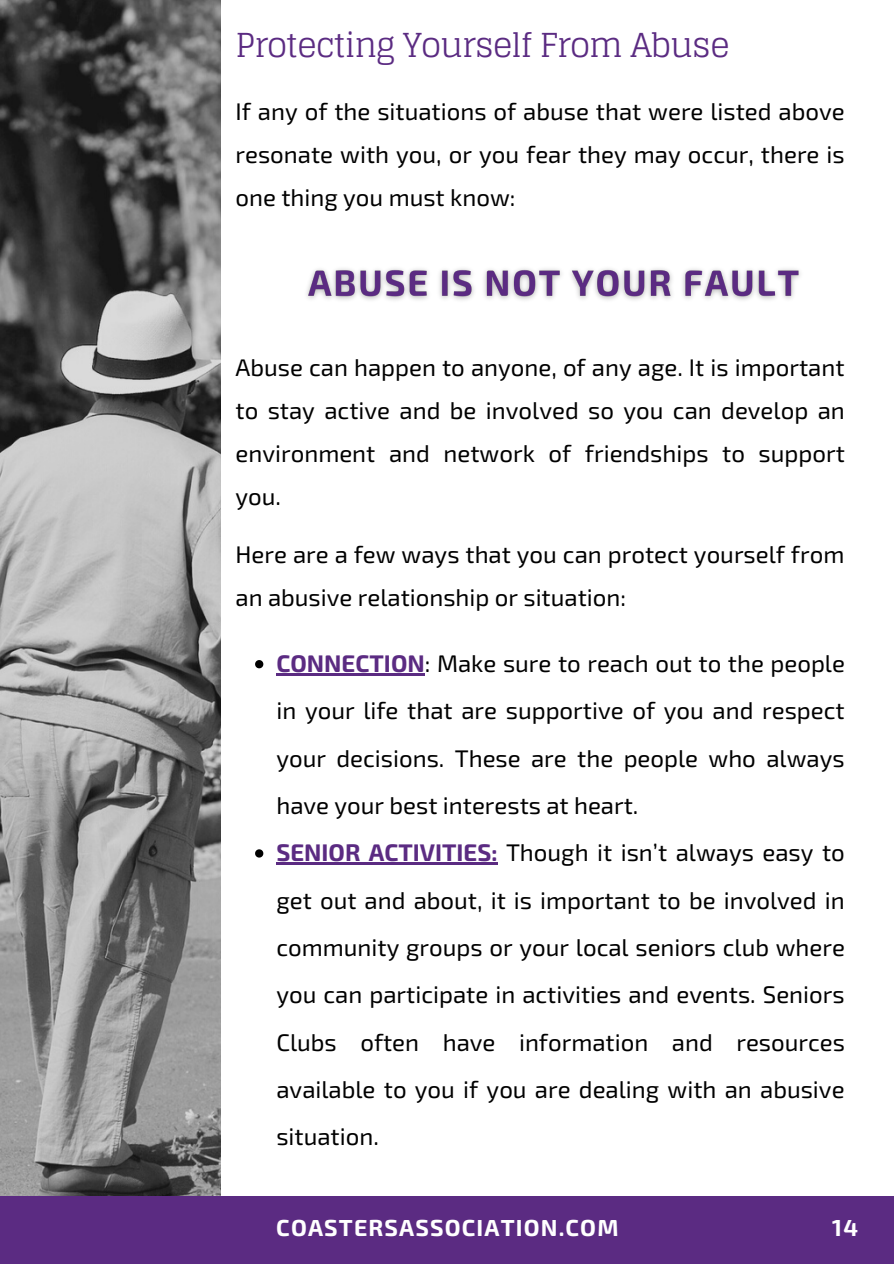
<style>
.page{position:relative;width:894px;height:1264px;background:#fff}
.page>*{position:absolute;margin:0;border:0;box-sizing:border-box;transform-origin:0 0}
.t1{font:33px "Glegoo";letter-spacing:-.03em;color:#5b2b82}
.t2{font:24px/47.2px "Exo 2";color:#000;text-align:justify}
.t3{font:700 23.25px "Exo 2";letter-spacing:.05em;color:#fff}
.s1{font-weight:700;color:#5b2b82}
</style>
<div class="page">
<svg style="left:255px;top:660px;width:8px;height:8px"></svg>
<hr style="left:276px;top:673px;width:148px;height:3px;background:#5b2b82">
<svg style="left:255px;top:849px;width:8px;height:8px"></svg>
<hr style="left:276px;top:862px;width:221px;height:3px;background:#5b2b82">
<img style="left:0;top:0;width:220px;height:1196px">
<div style="left:0;top:1196px;width:893px;height:67px;background:#5b2b82"></div>
<img style="left:306px;top:268px;width:494px;height:32px">
<h1 class="t1" style="left:235px;top:27px;width:495px">Protecting Yourself From Abuse</h1>
<p class="t2" style="left:235px;top:89px;width:610px;line-height:42.8px">If any of the situations of abuse that were listed above resonate with you, or you fear they may occur, there is one thing you must know:</p>
<p class="t2" style="left:235px;top:345px;width:610px;line-height:42.8px">Abuse can happen to anyone, of any age. It is important to stay active and be involved so you can develop an environment and network of friendships to support you.</p>
<p class="t2" style="left:235px;top:532px;width:610px;line-height:42.8px">Here are a few ways that you can protect yourself from an abusive relationship or situation:</p>
<p class="t2" style="left:276px;top:639px;width:570px;text-align:left"><span class="s1">CONNECTION</span>: Make sure to reach out to the people in your life that are supportive of you and respect your decisions. These are the people who always have your best interests at heart.<br><span class="s1">SENIOR ACTIVITIES:</span> Though it isn’t always easy to get out and about, it is important to be involved in community groups or your local seniors club where you can participate in activities and events. Seniors Clubs often have information and resources available to you if you are dealing with an abusive situation.</p>
<p class="t3" style="left:276px;top:1212px;width:343px">COASTERSASSOCIATION.COM</p>
<p class="t3" style="left:832px;top:1212px;width:27px">14</p>
</div>
